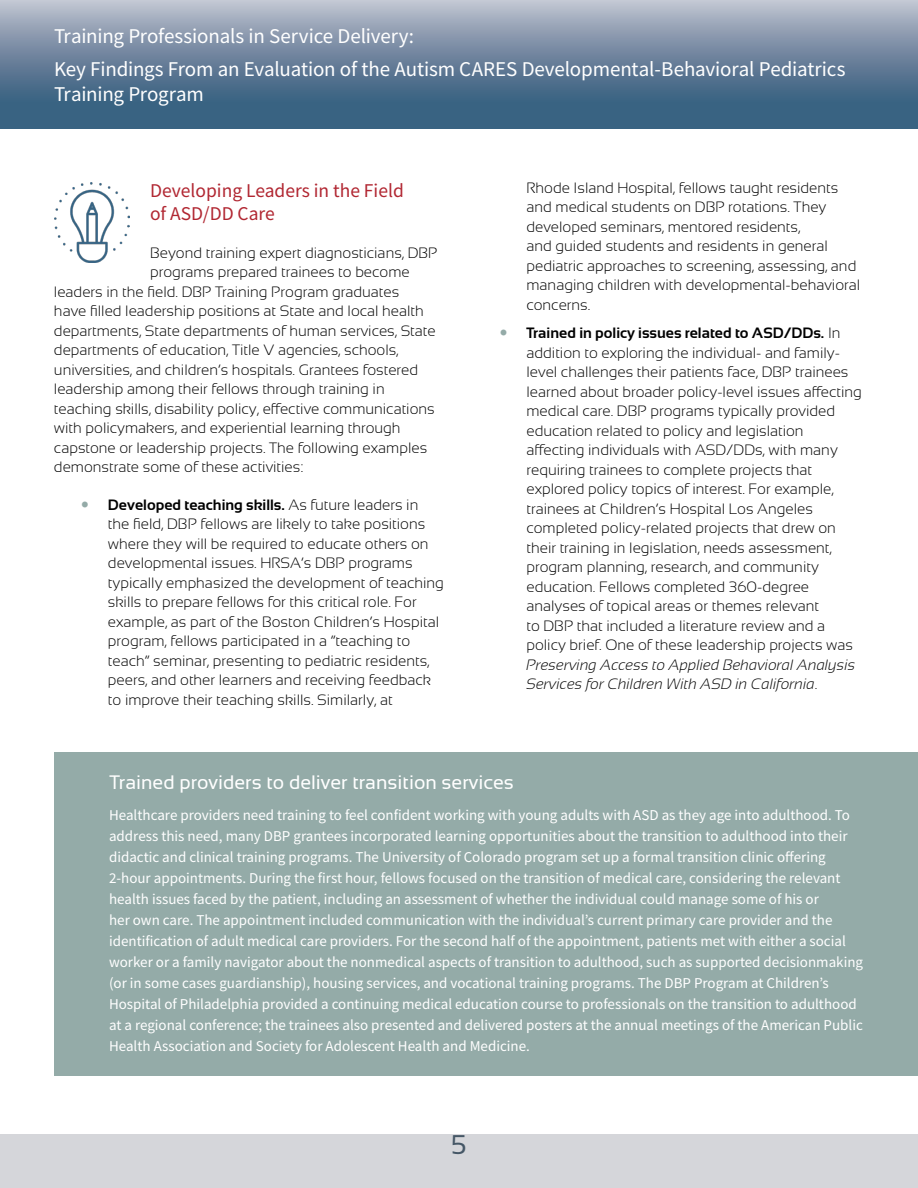
<style>
.page{position:relative;width:918px;height:1188px;background:#fff}
.page>*{position:absolute;margin:0;border:0;box-sizing:border-box;transform-origin:0 0}
.t1{font:27px "Sansation";color:#455766}
.t2{font:21px/32.7px "Source Sans Pro";letter-spacing:-.01em;color:#fff}
.t3{font:19.5px "Sansation";color:#fff}
.t4{font:19.5px/23.4px "Source Sans Pro";color:#b12732}
.Lbody{font:300 15px/19.5px "Sansation";color:#000}
.t5{font:15px/21px "Source Sans Pro";color:#fff}
.s1{font-weight:700}
.s2{font-style:italic}
</style>
<div class="page">
<svg style="left:0;top:0;width:918px;height:128px;background:#6c849d"></svg>
<div style="left:0;top:1134px;width:918px;height:54px;background:#d5d6da"></div>
<div style="left:54px;top:752px;width:864px;height:324px;background:#94aba8"></div>
<img style="left:54px;top:182px;width:76px;height:81px">
<h2 class="t2" style="left:54px;top:20px;width:793px">Training Professionals in Ser vice Deliver y:<br>Key Findings From an Evaluation of the Autism CARES Developmental-Behavioral Pediatrics</h2>
<h2 class="t2" style="left:54px;top:78px;width:152px">Training Program</h2>
<h3 class="t4" style="left:150px;top:178px;width:255px">Developing Leaders in the Field of ASD/DD Care</h3>
<p class="Lbody" style="left:150px;top:243px;width:289px">Beyond training expert diagnosticians, DBP</p>
<p class="Lbody" style="left:150px;top:262px;width:261px">programs prepared trainees to become</p>
<p class="Lbody" style="left:54px;top:282px;width:347px">leaders in the field. DBP Training Program graduates</p>
<p class="Lbody" style="left:54px;top:301px;width:371px">have filled leadership positions at State and local health</p>
<p class="Lbody" style="left:54px;top:321px;width:383px">departments, State departments of human services, State</p>
<p class="Lbody" style="left:54px;top:340px;width:346px">departments of education, Title V agencies, schools,</p>
<p class="Lbody" style="left:54px;top:360px;width:366px">universities, and children’s hospitals. Grantees fostered</p>
<p class="Lbody" style="left:54px;top:379px;width:332px">leadership among their fellows through training in</p>
<p class="Lbody" style="left:54px;top:399px;width:382px">teaching skills, disability policy, effective communications</p>
<p class="Lbody" style="left:54px;top:418px;width:348px">with policymakers, and experiential learning through</p>
<p class="Lbody" style="left:54px;top:438px;width:375px">capstone or leadership projects. The following examples</p>
<p class="Lbody" style="left:54px;top:457px;width:251px">demonstrate some of these activities:</p>
<p class="Lbody" style="left:108px;top:495px;width:337px"><span class="s1">Developed teaching skills.</span> As future leaders in<br>the field, DBP fellows are likely to take positions where they will be required to educate others on developmental issues. HRSA’s DBP programs typically emphasized the development of teaching skills to prepare fellows for this critical role. For example, as part of the Boston Children’s Hospital program, fellows participated in a “teaching to teach” seminar, presenting to pediatric residents, peers, and other learners and receiving feedback to improve their teaching skills. Similarly, at</p>
<p class="Lbody" style="left:526px;top:178px;width:335px">Rhode Island Hospital, fellows taught residents and medical students on DBP rotations. They developed seminars, mentored residents,<br>and guided students and residents in general pediatric approaches to screening, assessing, and managing children with developmental-behavioral concerns.</p>
<p class="Lbody" style="left:526px;top:324px;width:337px"><span class="s1">Trained in policy issues related to ASD/DDs.</span> In addition to exploring the individual- and family&shy;level challenges their patients face, DBP trainees learned about broader policy-level issues affecting medical care. DBP programs typically provided education related to policy and legislation affecting individuals with ASD/DDs, with many requiring trainees to complete projects that explored policy topics of interest. For example, trainees at Children’s Hospital Los Angeles completed policy-related projects that drew on their training in legislation, needs assessment, program planning, research, and community education. Fellows completed 360-degree analyses of topical areas or themes relevant<br>to DBP that included a literature review and a policy brief. One of these leadership projects was <span class="s2">Preserving Access to Applied Behavioral Analysis Services for Children With ASD in California</span>.</p>
<p class="t3" style="left:109px;top:771px;width:406px">Trained providers to deliver transition services</p>
<p class="t5" style="left:109px;top:805px;width:756px">Healthcare providers need training to feel confident working with young adults with ASD as they age into adulthood. To address this need, many DBP grantees incorporated learning opportunities about the transition to adulthood into their didactic and clinical training programs. The University of Colorado program set up a formal transition clinic offering 2-hour appointments. During the first hour, fellows focused on the transition of medical care, considering the relevant health issues faced by the patient, including an assessment of whether the individual could manage some of his or<br>her own care. The appointment included communication with the individual’s current primary care provider and the identification of adult medical care providers. For the second half of the appointment, patients met with either a social worker or a family navigator about the nonmedical aspects of transition to adulthood, such as supported decisionmaking (or in some cases guardianship), housing services, and vocational training programs. The DBP Program at Children’s Hospital of Philadelphia provided a continuing medical education course to professionals on the transition to adulthood at a regional conference; the trainees also presented and delivered posters at the annual meetings of the American Public Health Association and Society for Adolescent Health and Medicine.</p>
<h1 class="t1" style="left:451px;top:1129px;width:17px">5</h1>
</div>
